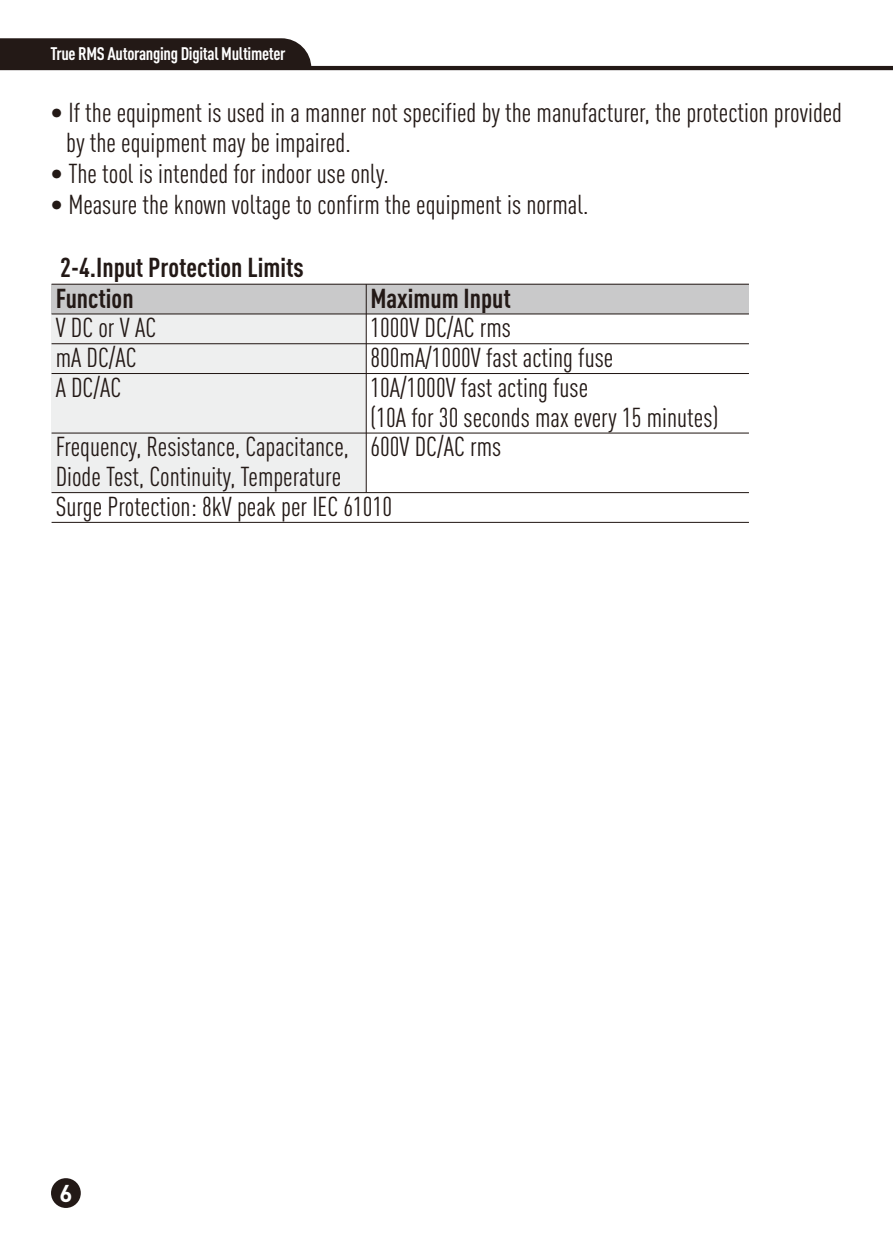
<style>
.page{position:relative;width:893px;height:1259px;background:#fff}
.page>*{position:absolute;margin:0;border:0;box-sizing:border-box;transform-origin:0 0}
.t1{font:27px/29.7px "DIN Cond";color:#231916}
.t2{font:700 27px "DIN Cond";color:#231916}
.t3{font:700 24px "DIN Pro";color:#fff}
.t4{font:700 18px "DIN Cond";letter-spacing:-.02em;color:#fff}
</style>
<div class="page">
<div style="left:51px;top:1178px;width:30px;height:30px;background:#231916;border-radius:50%"></div>
<hr style="left:0;top:66px;width:893px;height:4px;background:#231916">
<div style="left:52px;top:314px;width:314px;height:178px;background:#eeefef"></div>
<div style="left:52px;top:284px;width:697px;height:30px;background:#c9c9ca"></div>
<hr style="left:366px;top:284px;width:1px;height:208px;background:#231916">
<hr style="left:52px;top:313px;width:697px;height:1px;background:#231916">
<hr style="left:52px;top:343px;width:697px;height:1px;background:#231916">
<hr style="left:52px;top:373px;width:697px;height:1px;background:#231916">
<hr style="left:52px;top:432px;width:697px;height:1px;background:#231916">
<hr style="left:52px;top:492px;width:697px;height:1px;background:#231916">
<hr style="left:52px;top:522px;width:697px;height:1px;background:#231916">
<hr style="left:52px;top:284px;width:697px;height:1px;background:#231916">
<div style="left:0;top:38px;width:311px;height:28px;background:#231916"></div>
<p class="t4" style="left:50px;top:47px;width:237px">True RMS Autoranging Digital Multimeter</p>
<p class="t1" style="left:66px;top:99px;width:777px;line-height:30.9px;text-indent:-16px">• If the equipment is used in a manner not specified by the manufacturer, the protection provided by the equipment may be impaired.</p>
<p class="t1" style="left:51px;top:161px;width:340px">• The tool is intended for indoor use only.</p>
<p class="t1" style="left:51px;top:192px;width:539px">• Measure the known voltage to confirm the equipment is normal.</p>
<p class="t2" style="left:60px;top:257px;width:245px">2-4.Input Protection Limits</p>
<p class="t2" style="left:370px;top:289px;width:142px">Maximum Input</p>
<p class="t1" style="left:370px;top:315px;width:349px">1000V DC/AC rms<br>800mA/1000V fast acting fuse<br>10A/1000V fast acting fuse<br>(10A for 30 seconds max every 15 minutes)<br>600V DC/AC rms</p>
<p class="t2" style="left:56px;top:289px;width:79px">Function</p>
<p class="t1" style="left:56px;top:315px;width:102px">V DC or V AC mA DC/AC<br>A DC/AC</p>
<p class="t1" style="left:56px;top:434px;width:338px">Frequency, Resistance, Capacitance,<br>Diode Test, Continuity, Temperature<br>Surge Protection: 8kV peak per IEC 61010</p>
<p class="t3" style="left:59px;top:1183px;width:15px">6</p>
</div>
